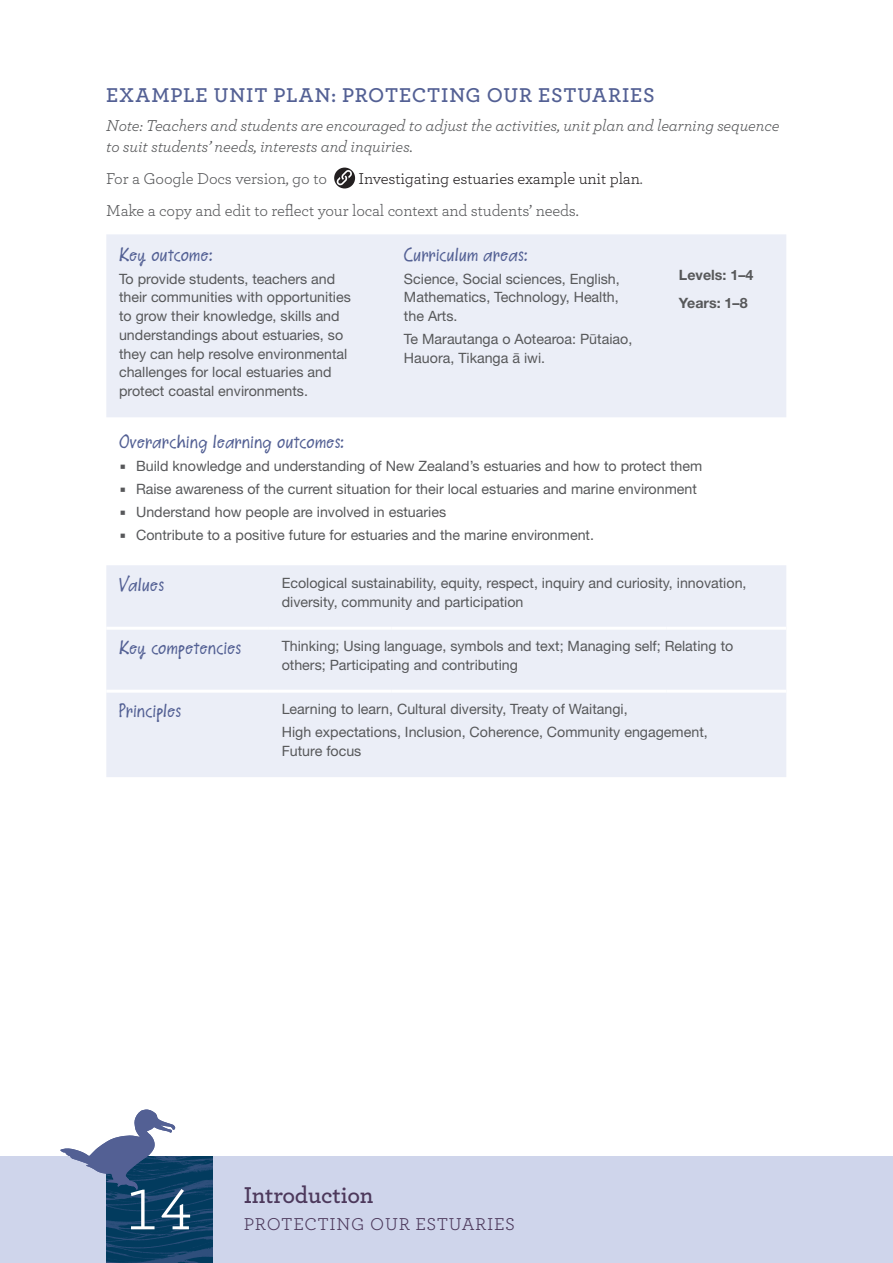
<style>
.page{position:relative;width:893px;height:1263px;background:#fff}
.page>*{position:absolute;margin:0;border:0;box-sizing:border-box;transform-origin:0 0}
.t1{font:60px "Archer";color:#fff}
.t2{font:600 24px "Archer";letter-spacing:-.01em;color:#4c385b}
.t3{font:600 21px "Archer";letter-spacing:.035em;color:#536094}
.t4{font:18px "Archer";letter-spacing:.04em;color:#4c385b}
.BODY_TEXT{font:italic 16.5px/21px "Archer";letter-spacing:-.01em;color:#57585a}
.BODY_TEXT-2{font:16.5px "Archer";letter-spacing:-.01em;color:#57585a}
.BODY_TEXT-3{font:16.5px "Archer";letter-spacing:-.01em;color:#231f20}
.Table_H1{font:15.75px "Salli Scribbles";letter-spacing:.005em;color:#536094}
.Table_Body_copy{font:14.25px/18.8px "Helvetica Neue LT Std";color:#57585a}
.Table_H2{font:700 14.25px "Helvetica Neue LT Std";color:#57585a}
.s1{color:#57585a}
</style>
<div class="page">
<div style="left:334px;top:168px;width:21px;height:20px;background:#231f20;border-radius:50%"></div>
<svg style="left:336px;top:170px;width:16px;height:16px"></svg>
<svg style="left:106px;top:234px;width:680px;height:543px;fill:#ebeef7"></svg>
<hr style="left:106px;top:627px;width:163px;height:3px;background:#fff">
<hr style="left:269px;top:627px;width:122px;height:3px;background:#fff">
<hr style="left:391px;top:627px;width:275px;height:3px;background:#fff">
<hr style="left:666px;top:627px;width:120px;height:3px;background:#fff">
<hr style="left:106px;top:690px;width:163px;height:3px;background:#fff">
<hr style="left:269px;top:690px;width:122px;height:3px;background:#fff">
<hr style="left:391px;top:690px;width:275px;height:3px;background:#fff">
<hr style="left:666px;top:690px;width:120px;height:3px;background:#fff">
<div style="left:0;top:1157px;width:893px;height:106px;background:#cfd5eb"></div>
<img style="left:106px;top:1157px;width:107px;height:106px">
<svg style="left:60px;top:1109px;width:115px;height:81px"></svg>
<svg style="left:121px;top:464px;width:4px;height:5px"></svg>
<svg style="left:121px;top:487px;width:4px;height:5px"></svg>
<svg style="left:121px;top:510px;width:4px;height:5px"></svg>
<svg style="left:121px;top:533px;width:4px;height:5px"></svg>
<h2 class="t3" style="left:106px;top:79px;width:550px">EXAMPLE UNIT PLAN: PROTECTING OUR ESTUARIES</h2>
<p class="BODY_TEXT" style="left:106px;top:114px;width:675px">Note: Teachers and students are encouraged to adjust the activities, unit plan and learning sequence to suit students’ needs, interests and inquiries.</p>
<p class="BODY_TEXT-2" style="left:106px;top:167px;width:222px">For a Google Docs version, go to</p>
<p class="BODY_TEXT-3" style="left:359px;top:167px;width:284px">Investigating estuaries example unit plan<span class="s1">.</span></p>
<p class="BODY_TEXT-2" style="left:106px;top:199px;width:473px">Make a copy and edit to reflect your local context and students’ needs.</p>
<p class="Table_H1" style="left:119px;top:241px;width:95px">Key outcome:</p>
<p class="Table_Body_copy" style="left:119px;top:269px;width:233px">To provide students, teachers and their communities with opportunities to grow their knowledge, skills and understandings about estuaries, so they can help resolve environmental challenges for local estuaries and protect coastal environments.</p>
<p class="Table_H1" style="left:404px;top:241px;width:125px">Curriculum areas:</p>
<p class="Table_Body_copy" style="left:404px;top:269px;width:217px;text-align:justify">Science, Social sciences, English, Mathematics, Technology, Health, the Arts.</p>
<p class="Table_Body_copy" style="left:404px;top:329px;width:230px">Te Marautanga o Aotearoa: Pūtaiao,<br>Hauora, Tikanga ā iwi.</p>
<p class="Table_H2" style="left:679px;top:266px;width:76px">Levels: 1–4</p>
<p class="Table_H2" style="left:679px;top:294px;width:70px">Years: 1–8</p>
<p class="Table_H1" style="left:119px;top:428px;width:227px">Overarching learning outcomes:</p>
<p class="Table_Body_copy" style="left:136px;top:456px;width:568px">Build knowledge and understanding of New Zealand’s estuaries and how to protect them</p>
<p class="Table_Body_copy" style="left:136px;top:479px;width:562px">Raise awareness of the current situation for their local estuaries and marine environment</p>
<p class="Table_Body_copy" style="left:136px;top:502px;width:312px">Understand how people are involved in estuaries</p>
<p class="Table_Body_copy" style="left:136px;top:525px;width:459px">Contribute to a positive future for estuaries and the marine environment.</p>
<p class="Table_H1" style="left:119px;top:571px;width:47px">Values</p>
<p class="Table_Body_copy" style="left:282px;top:574px;width:466px">Ecological sustainability, equity, respect, inquiry and curiosity, innovation, diversity, community and participation</p>
<p class="Table_H1" style="left:119px;top:634px;width:124px">Key competencies</p>
<p class="Table_Body_copy" style="left:282px;top:636px;width:453px">Thinking; Using language, symbols and text; Managing self; Relating to others; Participating and contributing</p>
<p class="Table_H1" style="left:119px;top:697px;width:64px">Principles</p>
<p class="Table_Body_copy" style="left:282px;top:699px;width:347px">Learning to learn, Cultural diversity, Treaty of Waitangi,</p>
<p class="Table_Body_copy" style="left:282px;top:722px;width:428px">High expectations, Inclusion, Coherence, Community engagement,<br>Future focus</p>
<h1 class="t1" style="left:126px;top:1168px;width:68px">14</h1>
<h2 class="t2" style="left:244px;top:1177px;width:131px">Introduction</h2>
<p class="t4" style="left:244px;top:1211px;width:273px">PROTECTING OUR ESTUARIES</p>
</div>
